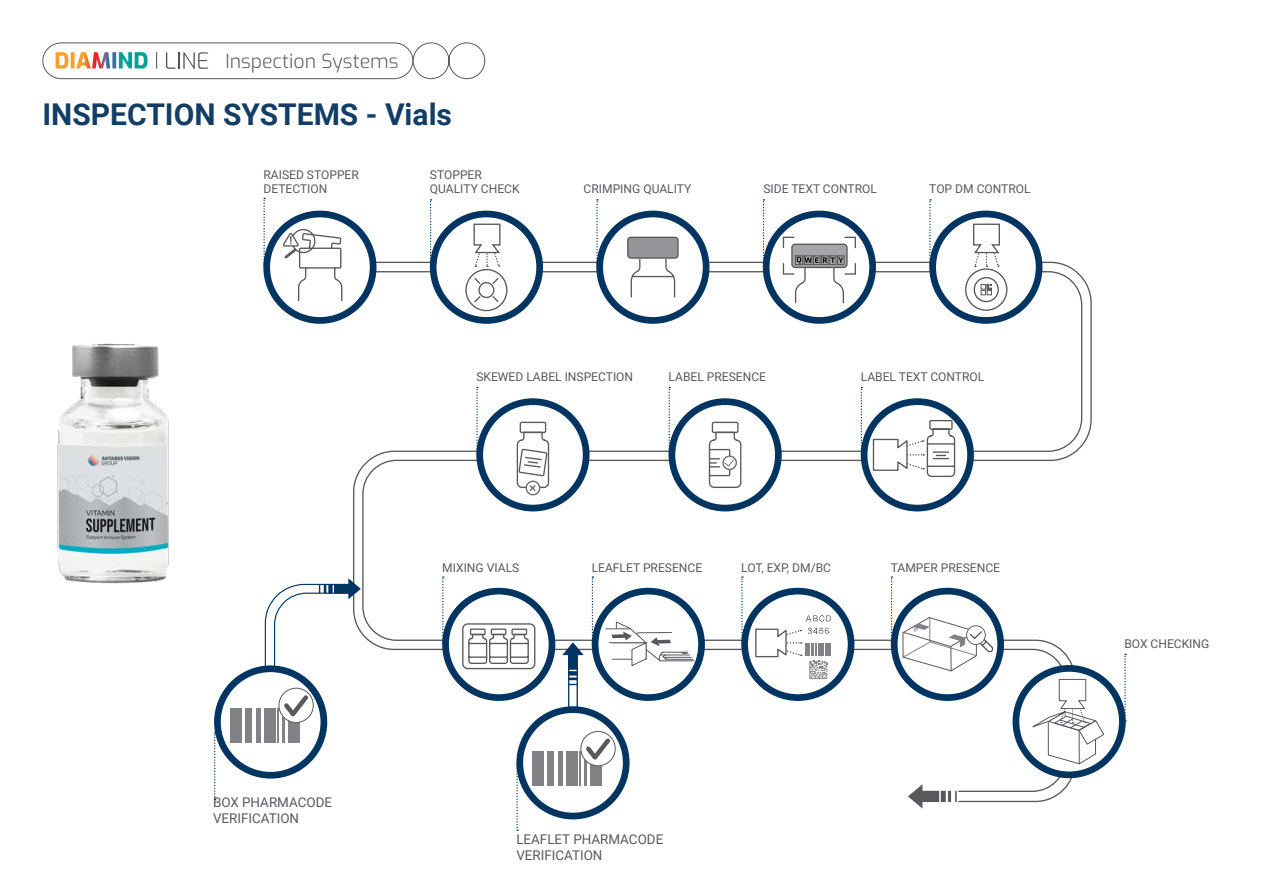
<style>
.page{position:relative;width:1263px;height:893px;background:#fff}
.page>*{position:absolute;margin:0;border:0;box-sizing:border-box;transform-origin:0 0}
.t1{font:700 30px "Roboto";color:#123d65}
.t2{font:300 19.5px "Exo";color:#58595b}
.t3{font:13.35px/16px "Roboto";color:#58595b}
.t4{font:12px/14.4px "Roboto";color:#58595b}
</style>
<div class="page">
<svg style="left:42px;top:42px;width:443px;height:37px"></svg>
<svg style="left:276px;top:261px;width:816px;height:542px"></svg>
<svg style="left:267px;top:214px;width:106px;height:106px"></svg>
<div style="left:263px;top:211px;width:113px;height:113px;border:7px solid #003561;border-radius:50%"></div>
<svg style="left:433px;top:214px;width:107px;height:106px"></svg>
<div style="left:430px;top:211px;width:113px;height:113px;border:7px solid #003561;border-radius:50%"></div>
<div style="left:480px;top:402px;width:106px;height:106px;background:#fff;border-radius:50%"></div>
<div style="left:476px;top:398px;width:113px;height:113px;border:7px solid #003561;border-radius:50%"></div>
<div style="left:672px;top:402px;width:106px;height:106px;background:#fff;border-radius:50%"></div>
<div style="left:668px;top:398px;width:114px;height:113px;border:7px solid #003561;border-radius:50%"></div>
<svg style="left:864px;top:402px;width:106px;height:106px"></svg>
<div style="left:861px;top:398px;width:113px;height:113px;border:7px solid #003561;border-radius:50%"></div>
<svg style="left:445px;top:591px;width:107px;height:107px"></svg>
<div style="left:442px;top:588px;width:113px;height:113px;border:7px solid #003561;border-radius:50%"></div>
<svg style="left:595px;top:591px;width:106px;height:107px"></svg>
<div style="left:592px;top:588px;width:113px;height:113px;border:7px solid #003561;border-radius:50%"></div>
<div style="left:745px;top:591px;width:106px;height:107px;background:#fff;border-radius:50%"></div>
<div style="left:741px;top:588px;width:113px;height:113px;border:7px solid #003561;border-radius:50%"></div>
<svg style="left:894px;top:591px;width:107px;height:107px"></svg>
<div style="left:891px;top:588px;width:113px;height:113px;border:7px solid #003561;border-radius:50%"></div>
<svg style="left:1016px;top:668px;width:106px;height:107px"></svg>
<div style="left:1012px;top:665px;width:114px;height:113px;border:7px solid #003561;border-radius:50%"></div>
<div style="left:600px;top:214px;width:106px;height:106px;background:#fff;border-radius:50%"></div>
<div style="left:596px;top:211px;width:113px;height:113px;border:7px solid #003561;border-radius:50%"></div>
<svg style="left:766px;top:214px;width:107px;height:106px"></svg>
<div style="left:763px;top:211px;width:113px;height:113px;border:7px solid #003561;border-radius:50%"></div>
<svg style="left:933px;top:214px;width:106px;height:106px"></svg>
<div style="left:929px;top:211px;width:113px;height:113px;border:7px solid #003561;border-radius:50%"></div>
<svg style="left:1032px;top:678px;width:73px;height:87px"></svg>
<svg style="left:605px;top:621px;width:89px;height:46px"></svg>
<svg style="left:901px;top:616px;width:93px;height:56px"></svg>
<svg style="left:263px;top:198px;width:2px;height:68px"></svg>
<svg style="left:430px;top:199px;width:2px;height:68px"></svg>
<svg style="left:908px;top:784px;width:49px;height:25px"></svg>
<svg style="left:596px;top:199px;width:2px;height:68px"></svg>
<svg style="left:763px;top:199px;width:1px;height:68px"></svg>
<svg style="left:929px;top:199px;width:2px;height:68px"></svg>
<svg style="left:476px;top:387px;width:2px;height:68px"></svg>
<svg style="left:668px;top:387px;width:2px;height:68px"></svg>
<svg style="left:861px;top:387px;width:1px;height:68px"></svg>
<svg style="left:264px;top:578px;width:97px;height:103px"></svg>
<div style="left:217px;top:669px;width:107px;height:106px;background:#fff;border-radius:50%"></div>
<div style="left:214px;top:665px;width:113px;height:114px;border:7px solid #003561;border-radius:50%"></div>
<div style="left:230px;top:708px;width:12px;height:35px;background:#808285"></div>
<div style="left:245px;top:708px;width:7px;height:35px;background:#808285"></div>
<div style="left:256px;top:708px;width:5px;height:35px;background:#808285"></div>
<div style="left:264px;top:708px;width:12px;height:35px;background:#808285"></div>
<div style="left:288px;top:708px;width:12px;height:35px;background:#808285"></div>
<hr style="left:277px;top:708px;width:2px;height:35px;background:#808285">
<hr style="left:282px;top:708px;width:3px;height:35px;background:#808285">
<div style="left:279px;top:688px;width:34px;height:34px;background:#fff;border-radius:50%"></div>
<div style="left:278px;top:688px;width:36px;height:35px;border:1px solid #58595b;border-radius:50%"></div>
<svg style="left:284px;top:695px;width:24px;height:21px"></svg>
<div style="left:568px;top:657px;width:10px;height:112px;border:1px solid #003561"></div>
<svg style="left:562px;top:642px;width:22px;height:43px"></svg>
<div style="left:520px;top:710px;width:106px;height:106px;background:#fff;border-radius:50%"></div>
<div style="left:516px;top:706px;width:113px;height:113px;border:7px solid #003561;border-radius:50%"></div>
<div style="left:532px;top:751px;width:12px;height:35px;background:#808285"></div>
<div style="left:547px;top:751px;width:7px;height:35px;background:#808285"></div>
<hr style="left:558px;top:751px;width:4px;height:35px;background:#808285">
<div style="left:566px;top:751px;width:12px;height:35px;background:#808285"></div>
<div style="left:590px;top:751px;width:12px;height:35px;background:#808285"></div>
<hr style="left:579px;top:751px;width:1px;height:35px;background:#808285">
<hr style="left:584px;top:751px;width:3px;height:35px;background:#808285">
<svg style="left:581px;top:731px;width:34px;height:35px"></svg>
<div style="left:580px;top:731px;width:36px;height:35px;border:1px solid #58595b;border-radius:50%"></div>
<svg style="left:586px;top:738px;width:24px;height:22px"></svg>
<svg style="left:442px;top:576px;width:2px;height:68px"></svg>
<svg style="left:592px;top:576px;width:1px;height:68px"></svg>
<svg style="left:741px;top:576px;width:2px;height:68px"></svg>
<svg style="left:891px;top:576px;width:1px;height:68px"></svg>
<svg style="left:1124px;top:654px;width:2px;height:68px"></svg>
<svg style="left:214px;top:732px;width:2px;height:68px"></svg>
<svg style="left:516px;top:763px;width:2px;height:68px"></svg>
<svg style="left:282px;top:211px;width:61px;height:91px"></svg>
<svg style="left:465px;top:223px;width:43px;height:89px"></svg>
<svg style="left:627px;top:236px;width:52px;height:62px"></svg>
<svg style="left:783px;top:237px;width:73px;height:67px"></svg>
<svg style="left:964px;top:223px;width:44px;height:88px"></svg>
<svg style="left:872px;top:419px;width:84px;height:59px"></svg>
<svg style="left:708px;top:421px;width:34px;height:67px"></svg>
<div style="left:525px;top:481px;width:15px;height:14px;border:1px solid #696a6d;border-radius:50%"></div>
<svg style="left:516px;top:421px;width:34px;height:71px"></svg>
<svg style="left:468px;top:628px;width:61px;height:37px"></svg>
<div style="left:462px;top:623px;width:73px;height:46px;border:1px solid #58595b;border-radius:5px"></div>
<hr style="left:806px;top:643px;width:4px;height:13px;background:#808285">
<hr style="left:827px;top:643px;width:4px;height:13px;background:#808285">
<svg style="left:755px;top:628px;width:47px;height:30px"></svg>
<svg style="left:806px;top:615px;width:25px;height:7px"></svg>
<svg style="left:808px;top:628px;width:21px;height:6px"></svg>
<svg style="left:809px;top:643px;width:18px;height:36px"></svg>
<img style="left:57px;top:343px;width:112px;height:241px">
<h2 class="t2" style="left:225px;top:47px;width:175px">Inspection Systems</h2>
<h1 class="t1" style="left:43px;top:93px;width:411px">INSPECTION SYSTEMS - Vials</h1>
<p class="t4" style="left:263px;top:167px;width:97px">RAISED STOPPER<br>DETECTION</p>
<p class="t4" style="left:430px;top:167px;width:91px">STOPPER<br>QUALITY CHECK</p>
<p class="t4" style="left:584px;top:181px;width:109px">CRIMPING QUALITY</p>
<p class="t4" style="left:763px;top:181px;width:115px">SIDE TEXT CONTROL</p>
<p class="t4" style="left:929px;top:181px;width:103px">TOP DM CONTROL</p>
<p class="t4" style="left:476px;top:369px;width:158px">SKEWED LABEL INSPECTION</p>
<p class="t4" style="left:668px;top:369px;width:99px">LABEL PRESENCE</p>
<p class="t4" style="left:861px;top:369px;width:125px">LABEL TEXT CONTROL</p>
<p class="t3" style="left:213px;top:794px;width:121px">BOX PHARMACODE<br>VERIFICATION</p>
<p class="t4" style="left:442px;top:560px;width:79px">MIXING VIALS</p>
<p class="t4" style="left:592px;top:560px;width:112px">LEAFLET PRESENCE</p>
<p class="t4" style="left:741px;top:560px;width:91px">LOT, EXP, DM/BC</p>
<p class="t4" style="left:891px;top:560px;width:111px">TAMPER PRESENCE</p>
<p class="t3" style="left:516px;top:831px;width:148px">LEAFLET PHARMACODE<br>VERIFICATION</p>
<p class="t4" style="left:1124px;top:636px;width:87px">BOX CHECKING</p>
</div>
